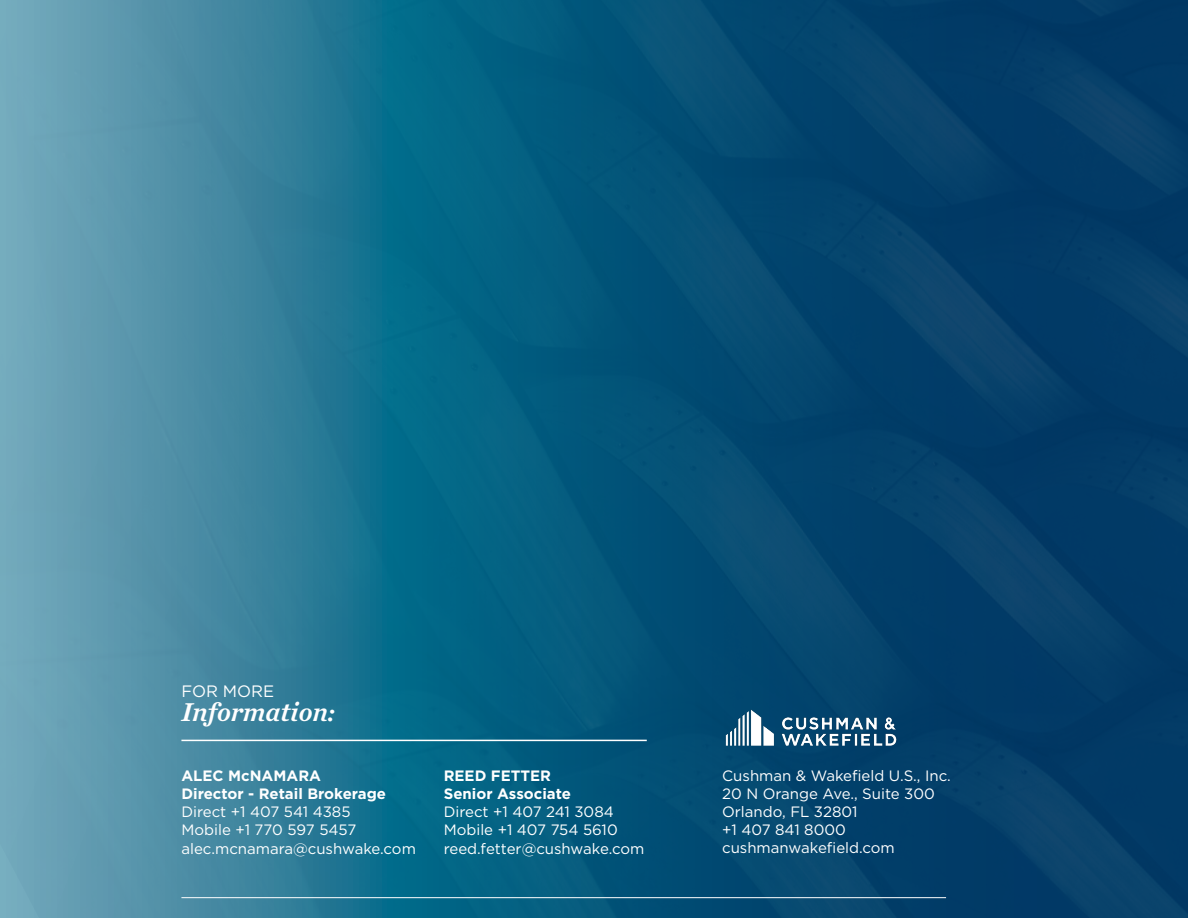
<style>
.page{position:relative;width:1188px;height:918px;background:#fff}
.page>*{position:absolute;margin:0;border:0;box-sizing:border-box;transform-origin:0 0}
.t1{font:italic 27px "Chronicle Text G2 Semi";color:#fff}
.t2{font:16.5px "Gotham";color:#fff}
.t3{font:15px "Gotham";color:#fff}
.t4{font:700 15px "Gotham";color:#fff}
</style>
<div class="page">
<img style="left:0;top:0;width:1188px;height:918px">
<img style="left:722px;top:695px;width:197px;height:74px">
<hr style="left:181px;top:740px;width:466px;height:1px;background:#fff">
<hr style="left:181px;top:897px;width:765px;height:1px;background:#fff">
<p class="t2" style="left:181px;top:681px;width:94px">FOR MORE</p>
<p class="t1" style="left:181px;top:691px;width:155px">Information:</p>
<p class="t4" style="left:181px;top:765px;width:141px">ALEC McNAMARA</p>
<p class="t4" style="left:181px;top:783px;width:206px">Director - Retail Brokerage</p>
<p class="t3" style="left:181px;top:802px;width:171px">Direct +1 407 541 4385</p>
<p class="t3" style="left:181px;top:820px;width:176px">Mobile +1 770 597 5457</p>
<p class="t3" style="left:181px;top:840px;width:236px">alec.mcnamara@cushwake.com</p>
<p class="t4" style="left:444px;top:765px;width:109px">REED FETTER</p>
<p class="t4" style="left:444px;top:783px;width:129px">Senior Associate</p>
<p class="t3" style="left:444px;top:802px;width:172px">Direct +1 407 241 3084</p>
<p class="t3" style="left:444px;top:820px;width:176px">Mobile +1 407 754 5610</p>
<p class="t3" style="left:444px;top:840px;width:202px">reed.fetter@cushwake.com</p>
<p class="t3" style="left:722px;top:766px;width:230px">Cushman &amp; Wakefield U.S., Inc.</p>
<p class="t3" style="left:722px;top:784px;width:214px">20 N Orange Ave., Suite 300</p>
<p class="t3" style="left:722px;top:802px;width:137px">Orlando, FL 32801</p>
<p class="t3" style="left:722px;top:820px;width:125px">+1 407 841 8000</p>
<p class="t3" style="left:722px;top:838px;width:174px">cushmanwakefield.com</p>
</div>
